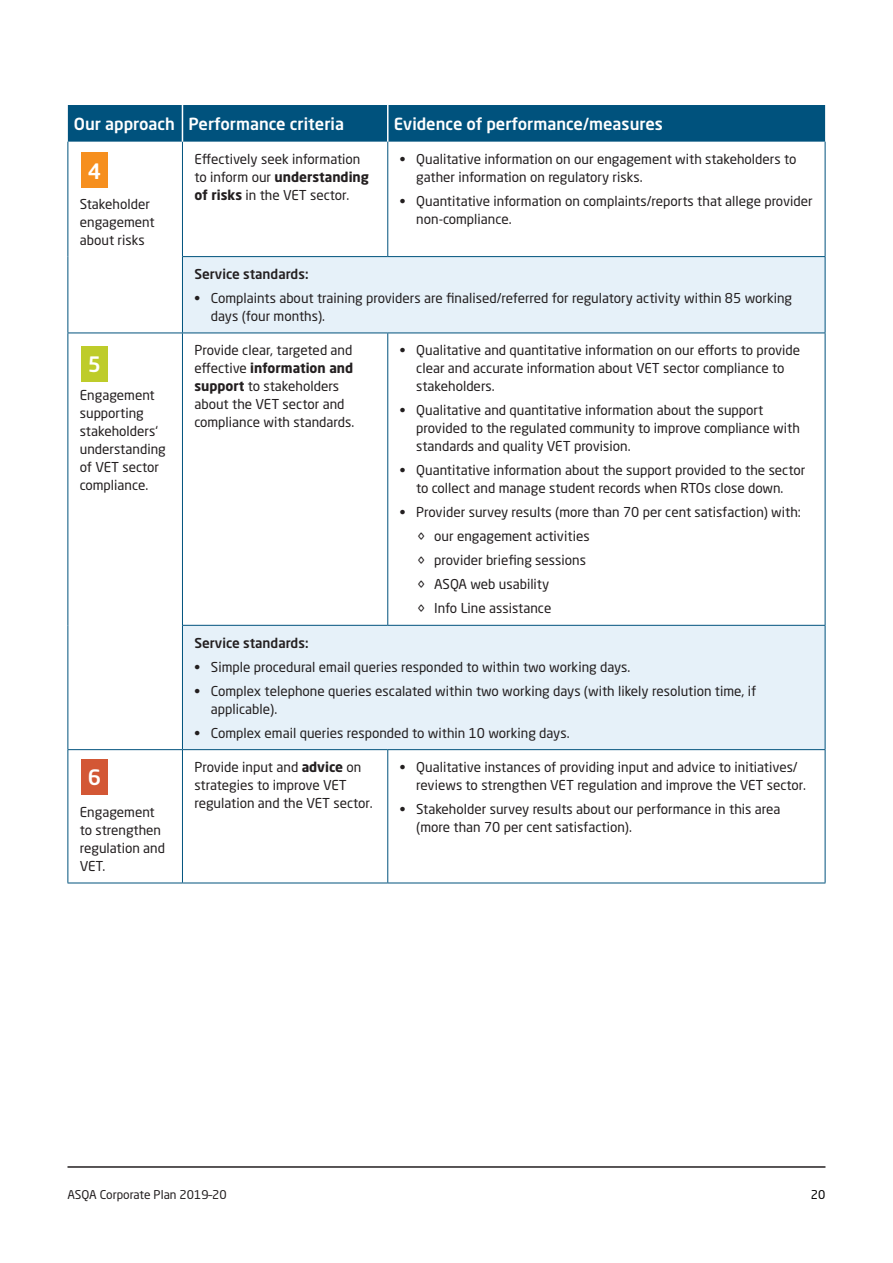
<style>
.page{position:relative;width:893px;height:1263px;background:#fff}
.page>*{position:absolute;margin:0;border:0;box-sizing:border-box;transform-origin:0 0}
.Number{font:500 21px "Neo Sans Std";color:#fff}
.Table_Header{font:500 16.5px "Neo Sans Std";color:#fff}
.Table_bullet_points{font:13.5px/18px "Neo Sans Std";color:#231f20}
.heading_inline{font:500 13.5px "Neo Sans Std";color:#231f20}
.t1{font:12px "Neo Sans Std";color:#231f20}
.t2{font:12px "Neo Sans Std";color:#000}
.s1{font-weight:700}
</style>
<div class="page">
<hr style="left:68px;top:1166px;width:757px;height:2px;background:#231f20">
<div style="left:68px;top:105px;width:757px;height:37px;background:#00527d"></div>
<svg style="left:183px;top:257px;width:642px;height:492px"></svg>
<hr style="left:182px;top:142px;width:1px;height:115px;background:#00527d">
<hr style="left:387px;top:142px;width:1px;height:114px;background:#00527d">
<hr style="left:182px;top:333px;width:1px;height:292px;background:#00527d">
<hr style="left:387px;top:333px;width:1px;height:292px;background:#00527d">
<hr style="left:182px;top:750px;width:1px;height:133px;background:#00527d">
<hr style="left:387px;top:750px;width:1px;height:133px;background:#00527d">
<hr style="left:825px;top:257px;width:1px;height:76px;background:#00527d">
<hr style="left:825px;top:626px;width:1px;height:123px;background:#00527d">
<hr style="left:68px;top:883px;width:114px;height:1px;background:#00527d">
<hr style="left:182px;top:883px;width:206px;height:1px;background:#00527d">
<hr style="left:388px;top:883px;width:437px;height:1px;background:#00527d">
<hr style="left:68px;top:142px;width:1px;height:115px;background:#00527d">
<hr style="left:825px;top:142px;width:1px;height:114px;background:#00527d">
<hr style="left:68px;top:333px;width:114px;height:1px;background:#00527d">
<hr style="left:68px;top:333px;width:1px;height:292px;background:#00527d">
<hr style="left:825px;top:333px;width:1px;height:292px;background:#00527d">
<hr style="left:68px;top:749px;width:114px;height:1px;background:#00527d">
<hr style="left:68px;top:750px;width:1px;height:133px;background:#00527d">
<hr style="left:825px;top:750px;width:1px;height:133px;background:#00527d">
<hr style="left:68px;top:257px;width:1px;height:76px;background:#00527d">
<hr style="left:68px;top:625px;width:1px;height:124px;background:#00527d">
<hr style="left:183px;top:256px;width:205px;height:1px;background:#00527d">
<hr style="left:388px;top:256px;width:437px;height:1px;background:#00527d">
<hr style="left:182px;top:257px;width:1px;height:76px;background:#00527d">
<hr style="left:182px;top:333px;width:206px;height:1px;background:#00527d">
<hr style="left:388px;top:333px;width:437px;height:1px;background:#00527d">
<hr style="left:183px;top:625px;width:205px;height:1px;background:#00527d">
<hr style="left:388px;top:625px;width:437px;height:1px;background:#00527d">
<hr style="left:182px;top:625px;width:1px;height:124px;background:#00527d">
<hr style="left:182px;top:749px;width:206px;height:1px;background:#00527d">
<hr style="left:388px;top:749px;width:437px;height:1px;background:#00527d">
<hr style="left:182px;top:105px;width:1px;height:37px;background:#fff">
<hr style="left:387px;top:105px;width:1px;height:37px;background:#fff">
<div style="left:81px;top:152px;width:26px;height:36px;background:#f68f1e"></div>
<div style="left:81px;top:346px;width:26px;height:36px;background:#becc2a"></div>
<div style="left:81px;top:759px;width:27px;height:35px;background:#d35735"></div>
<p class="Table_Header" style="left:74px;top:113px;width:103px">Our approach</p>
<p class="Table_Header" style="left:188px;top:113px;width:157px">Performance criteria</p>
<p class="Table_Header" style="left:394px;top:113px;width:271px">Evidence of performance/measures</p>
<p class="Number" style="left:88px;top:158px;width:15px">4</p>
<p class="Table_bullet_points" style="left:80px;top:194px;width:76px">Stakeholder engagement about risks</p>
<p class="Number" style="left:88px;top:351px;width:15px">5</p>
<p class="Table_bullet_points" style="left:80px;top:386px;width:87px">Engagement supporting stakeholders‘ understanding of VET sector compliance.</p>
<p class="Number" style="left:88px;top:764px;width:15px">6</p>
<p class="Table_bullet_points" style="left:80px;top:803px;width:87px">Engagement to strengthen regulation and<br>VET.</p>
<p class="Table_bullet_points" style="left:194px;top:149px;width:176px">Effectively seek information to inform our <span class="s1">understanding of risks</span> in the VET sector.</p>
<p class="Table_bullet_points" style="left:416px;top:149px;width:382px;text-indent:-16px"><span class="s1">•</span> Qualitative information on our engagement with stakeholders to gather information on regulatory risks.</p>
<p class="Table_bullet_points" style="left:416px;top:191px;width:398px;text-indent:-16px"><span class="s1">•</span> Quantitative information on complaints/reports that allege provider non-compliance.</p>
<p class="heading_inline" style="left:194px;top:265px;width:116px">Service standards:</p>
<p class="Table_bullet_points" style="left:211px;top:289px;width:583px;text-indent:-16px"><span class="s1">•</span> Complaints about training providers are finalised/referred for regulatory activity within 85 working days (four months).</p>
<p class="Table_bullet_points" style="left:194px;top:341px;width:161px">Provide clear, targeted and effective <span class="s1">information and support</span> to stakeholders about the VET sector and compliance with standards.</p>
<p class="Table_bullet_points" style="left:416px;top:341px;width:385px;text-indent:-16px"><span class="s1">•</span> Qualitative and quantitative information on our efforts to provide clear and accurate information about VET sector compliance to stakeholders.</p>
<p class="Table_bullet_points" style="left:416px;top:401px;width:385px;text-indent:-16px"><span class="s1">•</span> Qualitative and quantitative information about the support provided to the regulated community to improve compliance with standards and quality VET provision.</p>
<p class="Table_bullet_points" style="left:400px;top:461px;width:407px;text-align:center"><span class="s1">•</span> Quantitative information about the support provided to the sector to collect and manage student records when RTOs close down.</p>
<p class="Table_bullet_points" style="left:400px;top:503px;width:403px"><span class="s1">•</span> Provider survey results (more than 70 per cent satisfaction) with:</p>
<p class="Table_bullet_points" style="left:418px;top:527px;width:173px">◊ our engagement activities</p>
<p class="Table_bullet_points" style="left:418px;top:551px;width:170px">◊ provider briefing sessions</p>
<p class="Table_bullet_points" style="left:418px;top:575px;width:133px">◊ ASQA web usability</p>
<p class="Table_bullet_points" style="left:418px;top:599px;width:135px">◊ Info Line assistance</p>
<p class="heading_inline" style="left:194px;top:634px;width:116px">Service standards:</p>
<p class="Table_bullet_points" style="left:194px;top:657px;width:437px"><span class="s1">•</span> Simple procedural email queries responded to within two working days.</p>
<p class="Table_bullet_points" style="left:211px;top:681px;width:547px;text-indent:-16px"><span class="s1">•</span> Complex telephone queries escalated within two working days (with likely resolution time, if applicable).</p>
<p class="Table_bullet_points" style="left:194px;top:723px;width:377px"><span class="s1">•</span> Complex email queries responded to within 10 working days.</p>
<p class="Table_bullet_points" style="left:194px;top:758px;width:180px">Provide input and <span class="s1">advice</span> on strategies to improve VET regulation and the VET sector.</p>
<p class="Table_bullet_points" style="left:416px;top:758px;width:391px;text-indent:-16px"><span class="s1">•</span> Qualitative instances of providing input and advice to initiatives/ reviews to strengthen VET regulation and improve the VET sector.</p>
<p class="Table_bullet_points" style="left:416px;top:800px;width:366px;text-indent:-16px"><span class="s1">•</span> Stakeholder survey results about our performance in this area (more than 70 per cent satisfaction).</p>
<p class="t1" style="left:68px;top:1187px;width:161px">ASQA Corporate Plan 2019–20</p>
<p class="t2" style="left:811px;top:1187px;width:16px">20</p>
</div>
